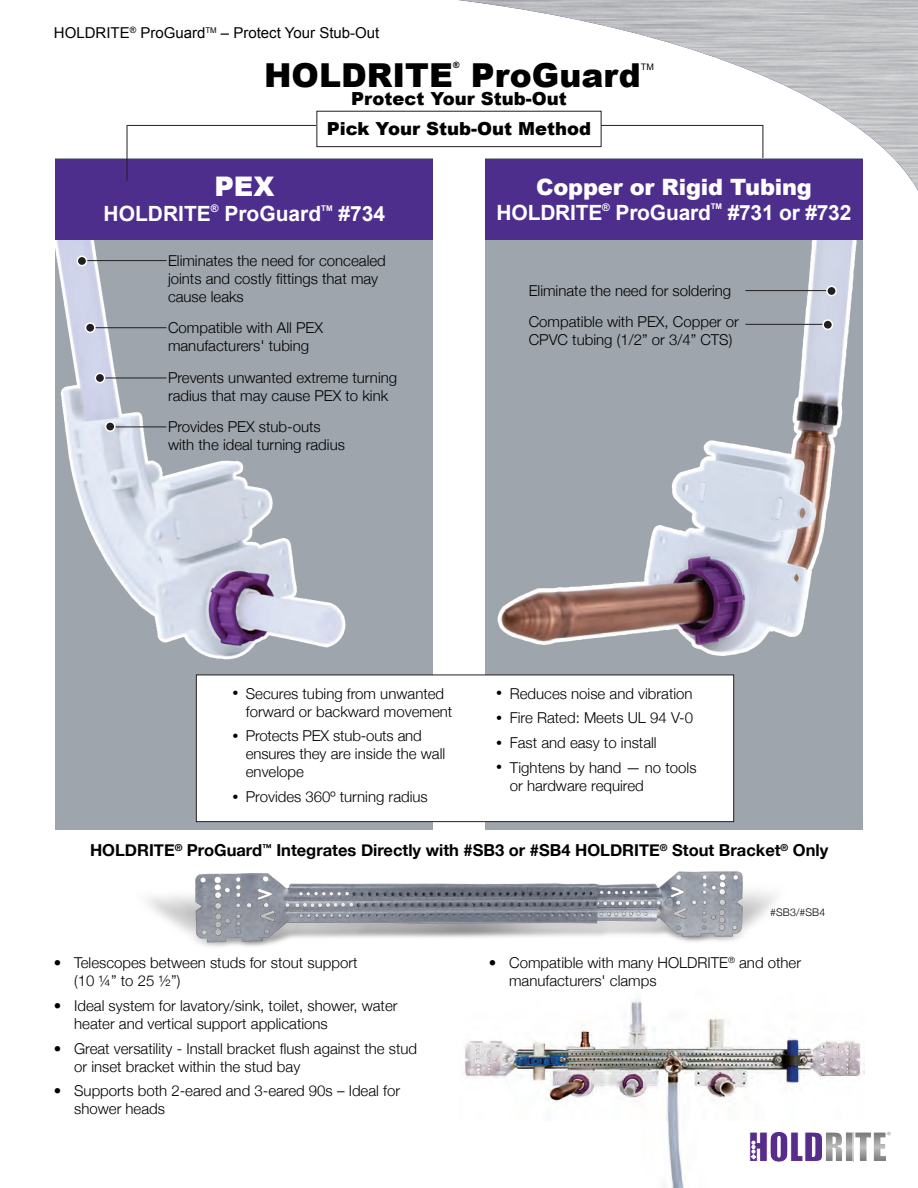
<style>
.page{position:relative;width:918px;height:1188px;background:#fff}
.page>*{position:absolute;margin:0;border:0;box-sizing:border-box;transform-origin:0 0}
.t1{font:900 33px "Arial";color:#000001}
.t2{font:900 27px "Arial";color:#fff}
.t3{font:900 22.5px "Arial";letter-spacing:-.01em;color:#fff}
.t4{font:700 21px "Arial";letter-spacing:-.01em;color:#fff}
.t5{font:900 18px "Arial";color:#000001}
.t6{font:700 16.5px "Helvetica Neue";color:#000001}
.t7{font:300 15px/18px "Helvetica Neue";color:#000001}
.t8{font:15px "Arial";color:#000001}
.t9{font:300 10.5px "Helvetica Neue";letter-spacing:.01em;color:#000001}
.t10{font:800 10.5px "Franklin Gothic";color:#939598}
.t11{font:9px "Arial";color:#000001}
.t12{font:900 8.7px "Arial";color:#000001}
.t13{font:700 7.8px "Arial";color:#fff}
.s1{font-size:12px}
</style>
<div class="page">
<img style="left:458px;top:0;width:460px;height:191px">
<svg style="left:126px;top:125px;width:638px;height:57px"></svg>
<div style="left:485px;top:159px;width:378px;height:671px;background:#9ea5ac"></div>
<div style="left:55px;top:159px;width:378px;height:671px;background:#9ea5ac"></div>
<img style="left:485px;top:240px;width:372px;height:444px">
<img style="left:55px;top:240px;width:343px;height:440px">
<div style="left:55px;top:159px;width:378px;height:81px;background:#4e2e8d"></div>
<div style="left:485px;top:159px;width:378px;height:81px;background:#4e2e8d"></div>
<div style="left:317px;top:111px;width:284px;height:36px;background:#fff"></div>
<div style="left:317px;top:111px;width:284px;height:36px;border:1px solid #231f20"></div>
<hr style="left:127px;top:125px;width:1px;height:56px;background:#231f20">
<img style="left:148px;top:810px;width:628px;height:137px">
<div style="left:196px;top:675px;width:538px;height:147px;background:#fff"></div>
<div style="left:196px;top:675px;width:538px;height:147px;border:1px solid #231f20"></div>
<hr style="left:745px;top:290px;width:84px;height:1px;background:#231f20">
<hr style="left:745px;top:324px;width:83px;height:1px;background:#231f20">
<div style="left:827px;top:286px;width:9px;height:10px;background:#231f20;border-radius:50%"></div>
<div style="left:826px;top:286px;width:11px;height:10px;border:2px solid #fff;border-radius:50%"></div>
<div style="left:823px;top:320px;width:9px;height:9px;background:#231f20;border-radius:50%"></div>
<div style="left:822px;top:319px;width:11px;height:11px;border:2px solid #fff;border-radius:50%"></div>
<hr style="left:86px;top:260px;width:81px;height:1px;background:#231f20">
<hr style="left:93px;top:327px;width:74px;height:1px;background:#231f20">
<hr style="left:99px;top:378px;width:68px;height:1px;background:#231f20">
<hr style="left:110px;top:427px;width:57px;height:1px;background:#231f20">
<div style="left:77px;top:256px;width:10px;height:10px;background:#231f20;border-radius:50%"></div>
<div style="left:77px;top:256px;width:10px;height:10px;border:2px solid #fff;border-radius:50%"></div>
<div style="left:86px;top:323px;width:9px;height:9px;background:#231f20;border-radius:50%"></div>
<div style="left:85px;top:322px;width:11px;height:11px;border:2px solid #fff;border-radius:50%"></div>
<div style="left:95px;top:373px;width:10px;height:10px;background:#231f20;border-radius:50%"></div>
<div style="left:95px;top:373px;width:10px;height:10px;border:2px solid #fff;border-radius:50%"></div>
<div style="left:106px;top:422px;width:9px;height:9px;background:#231f20;border-radius:50%"></div>
<div style="left:105px;top:421px;width:11px;height:11px;border:2px solid #fff;border-radius:50%"></div>
<svg style="left:864px;top:1132px;width:22px;height:29px"></svg>
<img style="left:459px;top:936px;width:405px;height:252px">
<p class="t8" style="left:54px;top:22px;width:327px">HOLDRITE<sup>®</sup> ProGuard<sup>TM</sup> – Protect Your Stub-Out</p>
<p class="t1" style="left:264px;top:51px;width:190px">HOLDRITE</p>
<p class="t12" style="left:453px;top:59px;width:8px">®</p>
<p class="t1" style="left:471px;top:51px;width:172px">ProGuard</p>
<p class="t11" style="left:641px;top:61px;width:14px">TM</p>
<p class="t5" style="left:351px;top:85px;width:217px">Protect Your Stub-Out</p>
<p class="t5" style="left:327px;top:116px;width:266px">Pick Your Stub-Out Method</p>
<p class="t2" style="left:214px;top:167px;width:61px">PEX</p>
<p class="t4" style="left:104px;top:200px;width:219px">HOLDRITE<sup>®</sup> ProGuard</p>
<p class="t13" style="left:321px;top:203px;width:13px">TM</p>
<p class="t4" style="left:339px;top:200px;width:48px">#734</p>
<p class="t7" style="left:168px;top:250px;width:219px">Eliminates the need for concealed joints and costly fittings that may cause leaks</p>
<p class="t7" style="left:168px;top:318px;width:157px">Compatible with All PEX manufacturers' tubing</p>
<p class="t7" style="left:168px;top:367px;width:231px">Prevents unwanted extreme turning radius that may cause PEX to kink</p>
<p class="t7" style="left:168px;top:417px;width:178px">Provides PEX stub-outs with the ideal turning radius</p>
<p class="t3" style="left:536px;top:170px;width:277px">Copper or Rigid Tubing</p>
<p class="t4" style="left:497px;top:198px;width:216px">HOLDRITE<sup>®</sup> ProGuard</p>
<p class="t13" style="left:711px;top:201px;width:13px">TM</p>
<p class="t4" style="left:728px;top:198px;width:125px">#731 or #732</p>
<p class="t7" style="left:529px;top:280px;width:204px">Eliminate the need for soldering</p>
<p class="t7" style="left:529px;top:312px;width:212px">Compatible with PEX, Copper or<br>CPVC tubing (1/2” or 3/4” CTS)</p>
<p class="t7" style="left:246px;top:683px;width:208px;text-indent:-14px"><span class="s1">•</span> Secures tubing from unwanted forward or backward movement</p>
<p class="t7" style="left:246px;top:726px;width:201px;text-indent:-14px"><span class="s1">•</span> Protects PEX stub-outs and ensures they are inside the wall envelope</p>
<p class="t7" style="left:232px;top:787px;width:197px"><span class="s1">•</span> Provides 360º turning radius</p>
<p class="t7" style="left:496px;top:683px;width:198px"><span class="s1">•</span> Reduces noise and vibration</p>
<p class="t7" style="left:496px;top:708px;width:198px"><span class="s1">•</span> Fire Rated: Meets UL 94 V-0</p>
<p class="t7" style="left:496px;top:733px;width:162px"><span class="s1">•</span> Fast and easy to install</p>
<p class="t7" style="left:510px;top:758px;width:188px;text-indent:-14px"><span class="s1">•</span> Tightens by hand — no tools or hardware required</p>
<p class="t6" style="left:90px;top:837px;width:740px">HOLDRITE<sup>®</sup> ProGuard<sup>™</sup> Integrates Directly with #SB3 or #SB4 HOLDRITE<sup>®</sup> Stout Bracket<sup>®</sup> Only</p>
<p class="t7" style="left:74px;top:953px;width:285px;text-indent:-20px">• Telescopes between studs for stout support (10 ¼” to 25 ½”)</p>
<p class="t7" style="left:74px;top:996px;width:325px;text-indent:-20px">• Ideal system for lavatory/sink, toilet, shower, water heater and vertical support applications</p>
<p class="t7" style="left:74px;top:1038px;width:345px;text-indent:-20px">• Great versatility - Install bracket flush against the stud or inset bracket within the stud bay</p>
<p class="t7" style="left:74px;top:1081px;width:327px;text-indent:-20px">• Supports both 2-eared and 3-eared 90s – Ideal for shower heads</p>
<p class="t9" style="left:770px;top:904px;width:56px">#SB3/#SB4</p>
<p class="t7" style="left:509px;top:953px;width:294px;text-indent:-20px">• Compatible with many HOLDRITE<sup>®</sup> and other manufacturers' clamps</p>
<p class="t10" style="left:887px;top:1129px;width:6px">®</p>
</div>
